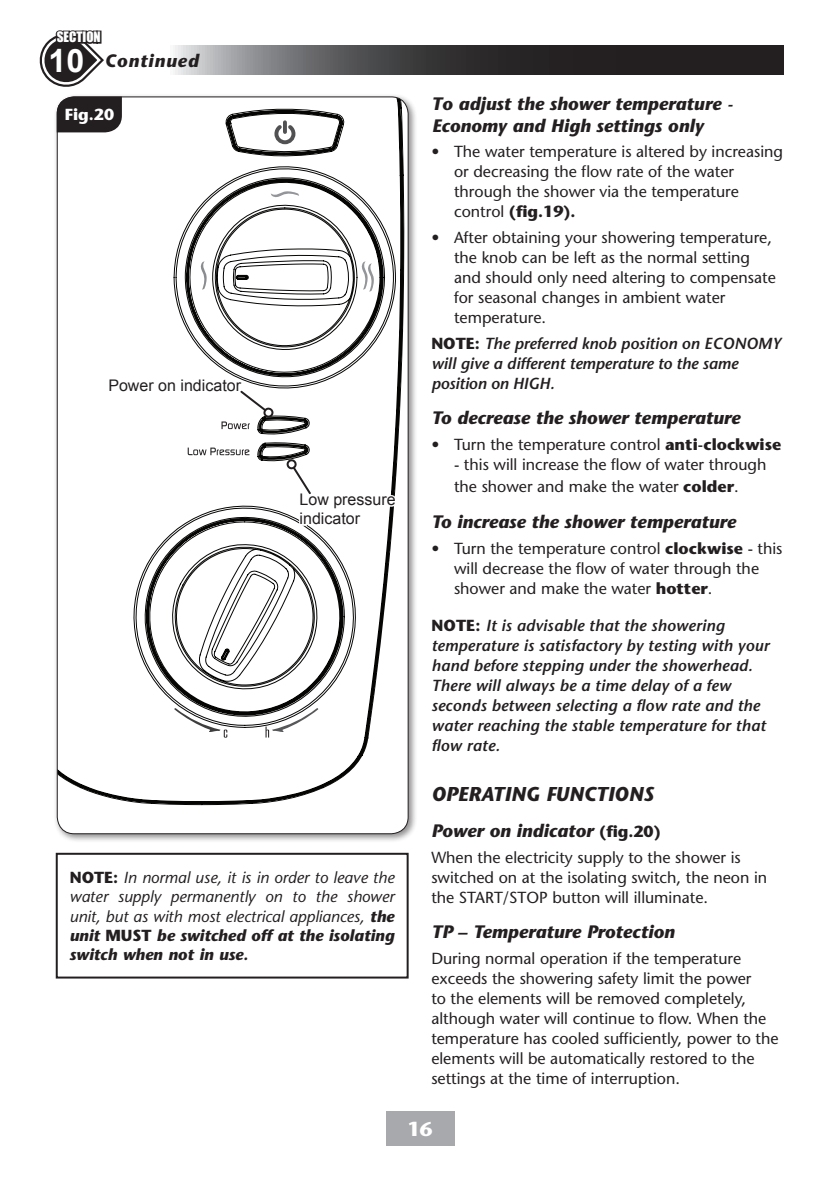
<style>
.page{position:relative;width:840px;height:1191px;background:#fff}
.page>*{position:absolute;margin:0;border:0;box-sizing:border-box;transform-origin:0 0}
.t1{font:700 32.2px "Arial";color:#fff}
._01_Heading_10pt_Bol{font:italic 700 20px "Stone Sans Std";color:#231f20}
.t2{font:700 20px "Stone Sans Std";color:#fff}
.t3{font:italic 700 18px/22px "Stone Sans Std";color:#231f20}
.t4{font:italic 700 18px "Stone Sans Std";letter-spacing:.05em;color:#231f20}
.t5{font:500 16px/20px "Stone Sans Std";color:#231f20}
._01_Heading_10pt_Bol-2{font:italic 600 16px/20px "Stone Sans Std";letter-spacing:.01em;color:#231f20}
.t6{font:italic 500 16px/19.2px "Stone Sans Std";color:#231f20;text-align:justify}
.t7{font:16px/19.2px "Arial";color:#231f20}
.t8{font:700 16px "Stone Sans Std";color:#fff}
.t9{font:13.2px "Impact";color:#fff}
.s1{font-weight:700;font-style:normal}
.s2{font-weight:700}
.s3{font-style:normal;font-size:16px}
</style>
<div class="page">
<div style="left:386px;top:1111px;width:68px;height:34px;background:#a8a9ad"></div>
<svg style="left:173px;top:46px;width:609px;height:29px;background:#494849"></svg>
<div style="left:53px;top:93px;width:364px;height:750px;background:#231f20;opacity:.5"></div>
<svg style="left:57px;top:97px;width:351px;height:736px"></svg>
<svg style="left:272px;top:122px;width:25px;height:24px"></svg>
<svg style="left:283px;top:122px;width:4px;height:10px"></svg>
<svg style="left:221px;top:421px;width:28px;height:8px"></svg>
<svg style="left:187px;top:447px;width:62px;height:8px"></svg>
<svg style="left:174px;top:707px;width:53px;height:30px"></svg>
<svg style="left:265px;top:707px;width:53px;height:30px"></svg>
<svg style="left:360px;top:261px;width:14px;height:31px"></svg>
<svg style="left:270px;top:191px;width:29px;height:7px"></svg>
<svg style="left:199px;top:261px;width:8px;height:29px"></svg>
<div style="left:288px;top:461px;width:7px;height:7px;background:#fff;border-radius:50%"></div>
<svg style="left:291px;top:466px;width:107px;height:63px"></svg>
<div style="left:286px;top:459px;width:11px;height:10px;border:2px solid #231f20;border-radius:4px"></div>
<svg style="left:39px;top:30px;width:83px;height:102px"></svg>
<div style="left:264px;top:409px;width:7px;height:7px;background:#fff;border-radius:50%"></div>
<svg style="left:107px;top:371px;width:160px;height:41px"></svg>
<div style="left:263px;top:407px;width:10px;height:11px;border:2px solid #231f20;border-radius:50%"></div>
<div style="left:56px;top:852px;width:352px;height:126px;border:2px solid #231f20"></div>
<p class="t9" style="left:57px;top:27px;width:45px">SECTION</p>
<p class="t1" style="left:49px;top:39px;width:37px">10</p>
<p class="t4" style="left:105px;top:50px;width:95px">Continued</p>
<p class="t8" style="left:65px;top:105px;width:51px">Fig.20</p>
<p class="t7" style="left:108px;top:375px;width:134px">Power on indicator</p>
<p class="t7" style="left:299px;top:490px;width:98px">Low pressure indicator</p>
<p class="t6" style="left:70px;top:868px;width:326px"><span class="s1">NOTE:</span> In normal use, it is in order to leave the water supply permanently on to the shower unit, but as with most electrical appliances, <span class="s2">the unit</span> <span class="s1">MUST</span> <span class="s2">be switched off at the isolating switch when not in use.</span></p>
<p class="t3" style="left:431px;top:92px;width:303px">To adjust the shower temperature -<br>Economy and High settings only</p>
<p class="t5" style="left:454px;top:142px;width:330px;text-indent:-23px">• The water temperature is altered by increasing or decreasing the flow rate of the water through the shower via the temperature control <span class="s2">(fig.19).</span></p>
<p class="t5" style="left:454px;top:227px;width:323px;text-indent:-23px">• After obtaining your showering temperature, the knob can be left as the normal setting and should only need altering to compensate for seasonal changes in ambient water temperature.</p>
<p class="_01_Heading_10pt_Bol-2" style="left:431px;top:333px;width:351px"><span class="s1">NOTE:</span> The preferred knob position on ECONOMY will give a different temperature to the same position on HIGH.</p>
<p class="t3" style="left:431px;top:407px;width:310px">To decrease the shower temperature</p>
<p class="t5" style="left:431px;top:434px;width:351px">• Turn the temperature control <span class="s2">anti-clockwise</span></p>
<p class="t5" style="left:454px;top:453px;width:314px;line-height:22px">- this will increase the flow of water through the shower and make the water <span class="s2">colder</span>.</p>
<p class="t3" style="left:431px;top:510px;width:306px">To increase the shower temperature</p>
<p class="t5" style="left:454px;top:538px;width:330px;text-indent:-23px">• Turn the temperature control <span class="s2">clockwise</span> - this will decrease the flow of water through the shower and make the water <span class="s2">hotter</span>.</p>
<p class="_01_Heading_10pt_Bol-2" style="left:431px;top:615px;width:339px"><span class="s1">NOTE:</span> It is advisable that the showering temperature is satisfactory by testing with your hand before stepping under the showerhead.<br>There will always be a time delay of a few seconds between selecting a flow rate and the water reaching the stable temperature for that flow rate.</p>
<p class="_01_Heading_10pt_Bol" style="left:431px;top:782px;width:223px">OPERATING FUNCTIONS</p>
<p class="t3" style="left:431px;top:819px;width:231px">Power on indicator <span class="s3">(fig.20)</span></p>
<p class="t5" style="left:431px;top:847px;width:337px">When the electricity supply to the shower is switched on at the isolating switch, the neon in the START/STOP button will illuminate.</p>
<p class="t3" style="left:431px;top:921px;width:245px">TP – Temperature Protection</p>
<p class="t5" style="left:431px;top:948px;width:348px">During normal operation if the temperature exceeds the showering safety limit the power<br>to the elements will be removed completely, although water will continue to flow. When the temperature has cooled sufficiently, power to the elements will be automatically restored to the settings at the time of interruption.</p>
<p class="t2" style="left:407px;top:1117px;width:27px">16</p>
</div>
